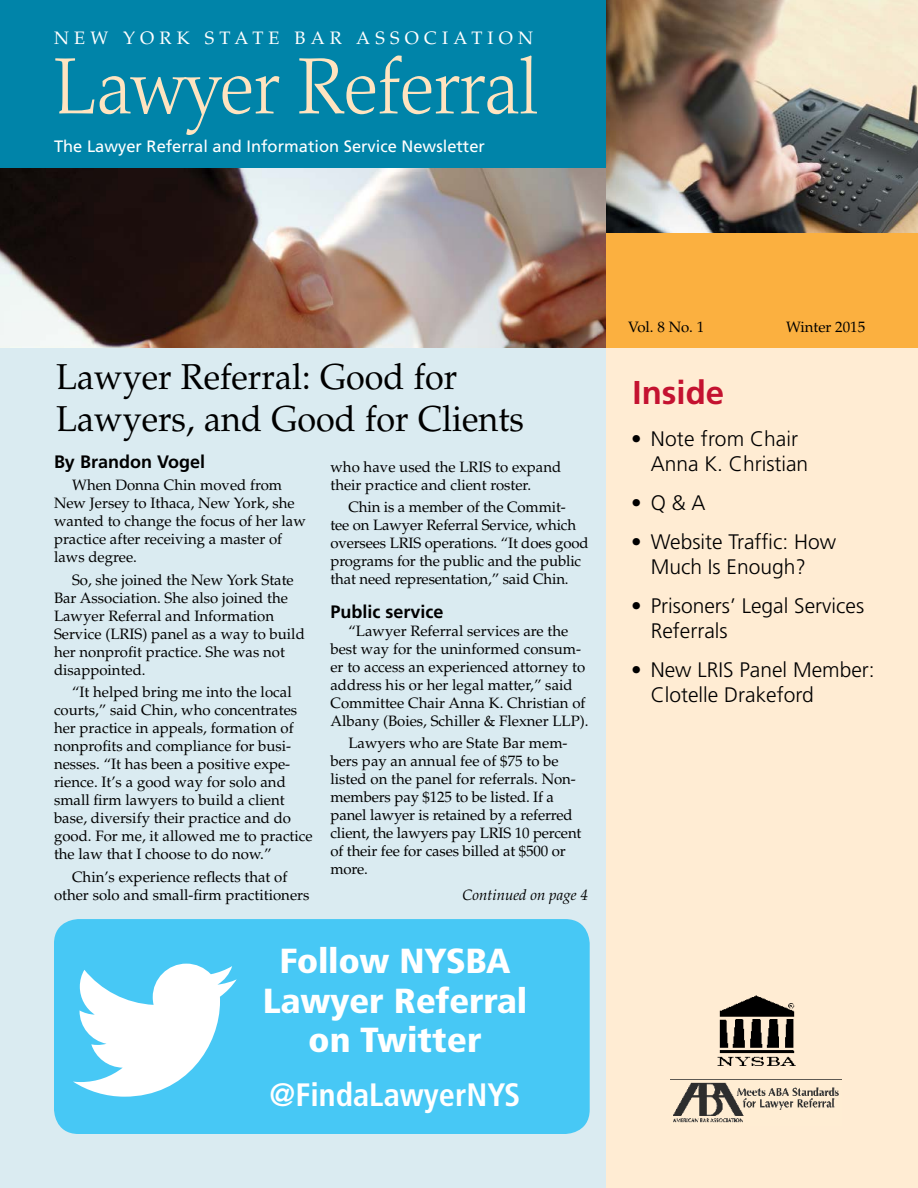
<style>
.page{position:relative;width:918px;height:1188px;background:#fff}
.page>*{position:absolute;margin:0;border:0;box-sizing:border-box;transform-origin:0 0}
.t1{font:300 79.5px "Palatino";color:#ffe4c0;scale:.91 1}
.t2{font:36px/42px "Palatino";color:#000;scale:.95 1}
.t3{font:900 condensed 34.8px/39.8px "Frutiger";letter-spacing:-.01em;color:#fff;text-align:center;scale:1.08 1}
.t4{font:700 33px "Frutiger";color:#c41230}
.t5{font:700 condensed 32.4px "Frutiger";color:#fff}
.t6{font:300 21px/25.2px "Frutiger";color:#000}
.t7{font:700 18px "Frutiger";color:#000}
.t8{font:18px "Palatino";letter-spacing:.29em;color:#fff}
.t9{font:16.5px "Frutiger";color:#fff}
.t10{font:15px/18px "Palatino";color:#000}
.t11{font:italic 15px "Palatino";color:#000}
</style>
<div class="page">
<div style="left:606px;top:348px;width:312px;height:840px;background:#ffecd3"></div>
<div style="left:0;top:348px;width:606px;height:840px;background:#daebf1"></div>
<div style="left:606px;top:230px;width:312px;height:118px;background:#fbb040"></div>
<div style="left:0;top:0;width:606px;height:168px;background:#0084a9"></div>
<img style="left:606px;top:0;width:312px;height:232px">
<img style="left:0;top:168px;width:606px;height:180px">
<img style="left:717px;top:995px;width:79px;height:71px">
<img style="left:673px;top:1082px;width:166px;height:41px">
<div style="left:54px;top:919px;width:536px;height:215px;background:#47c8f5;border-radius:25px"></div>
<svg style="left:73px;top:964px;width:164px;height:133px"></svg>
<p class="t8" style="left:54px;top:28px;width:481px">NEW YORK STATE BAR ASSOCIATION</p>
<h1 class="t1" style="left:54px;top:40px;width:534px">Lawyer Referral</h1>
<p class="t9" style="left:54px;top:136px;width:432px">The Lawyer Referral and Information Service Newsletter</p>
<h2 class="t2" style="left:56px;top:356px;width:494px">Lawyer Referral: Good for<br>Lawyers, and Good for Clients</h2>
<p class="t7" style="left:54px;top:451px;width:153px">By Brandon Vogel</p>
<p class="t10" style="left:54px;top:477px;width:253px;text-indent:18px">When Donna Chin moved from<br>New Jersey to Ithaca, New York, she wanted to change the focus of her law practice after receiving a master of laws degree.</p>
<p class="t10" style="left:54px;top:571px;width:252px;text-indent:18px">So, she joined the New York State<br>Bar Association. She also joined the<br>Lawyer Referral and Information<br>Service (LRIS) panel as a way to build her nonprofit practice. She was not disappointed.</p>
<p class="t10" style="left:54px;top:684px;width:260px;text-indent:18px">“It helped bring me into the local courts,” said Chin, who concentrates her practice in appeals, formation of nonprofits and compliance for busi&shy;nesses. “It has been a positive expe&shy;rience. It’s a good way for solo and small firm lawyers to build a client base, diversify their practice and do good. For me, it allowed me to practice the law that I choose to do now.”</p>
<p class="t10" style="left:54px;top:868px;width:257px;text-align:center">Chin’s experience reflects that of<br>other solo and small-firm practitioners</p>
<p class="t10" style="left:330px;top:458px;width:232px">who have used the LRIS to expand their practice and client roster.</p>
<p class="t10" style="left:330px;top:499px;width:260px;text-indent:18px">Chin is a member of the Commit-<br>tee on Lawyer Referral Service, which oversees LRIS operations. “It does good programs for the public and the public that need representation,” said Chin.</p>
<p class="t7" style="left:330px;top:601px;width:115px">Public service</p>
<p class="t10" style="left:330px;top:622px;width:260px;text-indent:18px">“Lawyer Referral services are the best way for the uninformed consum&shy;er to access an experienced attorney to address his or her legal matter,” said Committee Chair Anna K. Christian of Albany (Boies, Schiller &amp; Flexner LLP).</p>
<p class="t10" style="left:330px;top:735px;width:253px;text-indent:18px">Lawyers who are State Bar mem&shy;bers pay an annual fee of $75 to be listed on the panel for referrals. Non&shy;members pay $125 to be listed. If a panel lawyer is retained by a referred client, the lawyers pay LRIS 10 percent of their fee for cases billed at $500 or more.</p>
<p class="t11" style="left:463px;top:887px;width:127px">Continued on page 4</p>
<h3 class="t3" style="left:263px;top:941px;width:246px">Follow NYSBA<br>Lawyer Referral on Twitter</h3>
<h3 class="t5" style="left:270px;top:1076px;width:252px">@FindaLawyerNYS</h3>
<p class="t10" style="left:628px;top:318px;width:78px">Vol. 8 No. 1</p>
<p class="t10" style="left:786px;top:318px;width:81px">Winter 2015</p>
<h3 class="t4" style="left:633px;top:373px;width:93px">Inside</h3>
<h3 class="t6" style="left:651px;top:427px;width:159px;text-indent:-20px">• Note from Chair<br>Anna K. Christian</h3>
<h3 class="t6" style="left:631px;top:491px;width:76px">• Q &amp; A</h3>
<h3 class="t6" style="left:631px;top:529px;width:207px;text-align:center">• Website Traffic: How<br>Much Is Enough?</h3>
<h3 class="t6" style="left:651px;top:593px;width:215px;text-indent:-20px">• Prisoners’ Legal Services<br>Referrals</h3>
<h3 class="t6" style="left:651px;top:657px;width:226px;text-indent:-20px">• New LRIS Panel Member:<br>Clotelle Drakeford</h3>
</div>
